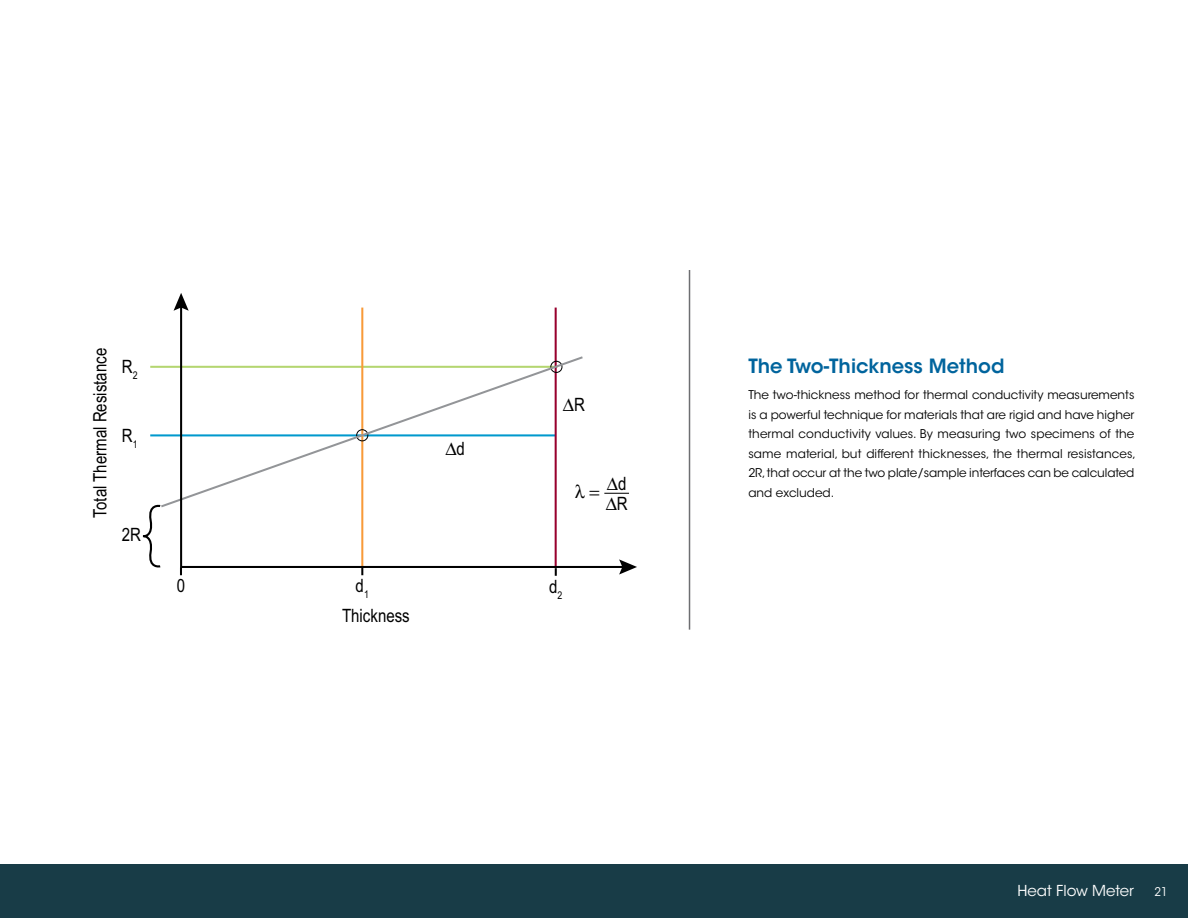
<style>
.page{position:relative;width:1188px;height:918px;background:#fff}
.page>*{position:absolute;margin:0;border:0;box-sizing:border-box;transform-origin:0 0}
.t1{font:600 19.5px "ITC Avant Garde Std";color:#00649d}
.t2{font:18.3px "Arial Narrow";color:#000}
.t3{font:18.3px "Symbol";color:#000}
.t4{font:15px "ITC Avant Garde Std";color:#fff}
.t5{font:12px/19.5px "ITC Avant Garde Std";color:#000}
.t6{font:12px "ITC Avant Garde Std";color:#fff;scale:.95 1}
</style>
<div class="page">
<div style="left:0;top:864px;width:1188px;height:54px;background:#183c47"></div>
<hr style="left:689px;top:270px;width:1px;height:360px;background:#6d6e71">
<svg style="left:180px;top:569px;width:2px;height:6px"></svg>
<svg style="left:361px;top:569px;width:2px;height:6px"></svg>
<svg style="left:555px;top:569px;width:2px;height:7px"></svg>
<hr style="left:150px;top:366px;width:407px;height:2px;background:#b4d670">
<hr style="left:150px;top:434px;width:406px;height:2px;background:#0099cd">
<svg style="left:142px;top:504px;width:20px;height:64px"></svg>
<svg style="left:179px;top:307px;width:440px;height:262px"></svg>
<svg style="left:174px;top:293px;width:15px;height:18px"></svg>
<svg style="left:619px;top:559px;width:18px;height:16px"></svg>
<svg style="left:590px;top:491px;width:39px;height:5px"></svg>
<h2 class="t2" style="left:90px;top:518px;width:171px;rotate:-90deg">Total Thermal Resistance</h2>
<h2 class="t2" style="left:122px;top:356px;width:17px">R<sub>2</sub></h2>
<h2 class="t2" style="left:122px;top:425px;width:17px">R<sub>1</sub></h2>
<h2 class="t2" style="left:122px;top:524px;width:21px">2R</h2>
<h2 class="t2" style="left:445px;top:438px;width:21px">∆d</h2>
<h2 class="t2" style="left:563px;top:394px;width:24px">∆R</h2>
<h2 class="t3" style="left:575px;top:480px;width:12px">●</h2>
<h2 class="t2" style="left:607px;top:473px;width:21px">∆d</h2>
<h2 class="t2" style="left:606px;top:493px;width:24px">∆R</h2>
<h2 class="t2" style="left:177px;top:575px;width:10px">0</h2>
<h2 class="t2" style="left:356px;top:575px;width:15px">d<sub>1</sub></h2>
<h2 class="t2" style="left:549px;top:576px;width:15px">d<sub>2</sub></h2>
<h2 class="t2" style="left:342px;top:605px;width:69px">Thickness</h2>
<h1 class="t1" style="left:748px;top:354px;width:258px">The Two-Thickness Method</h1>
<p class="t5" style="left:748px;top:385px;width:389px">The two-thickness method for thermal conductivity measurements is a powerful technique for materials that are rigid and have higher thermal conductivity values. By measuring two specimens of the same material, but different thicknesses, the thermal resistances, 2R, that occur at the two plate/sample interfaces can be calculated and excluded.</p>
<p class="t4" style="left:1017px;top:881px;width:118px">Heat Flow Meter</p>
<p class="t6" style="left:1155px;top:884px;width:15px">21</p>
</div>
